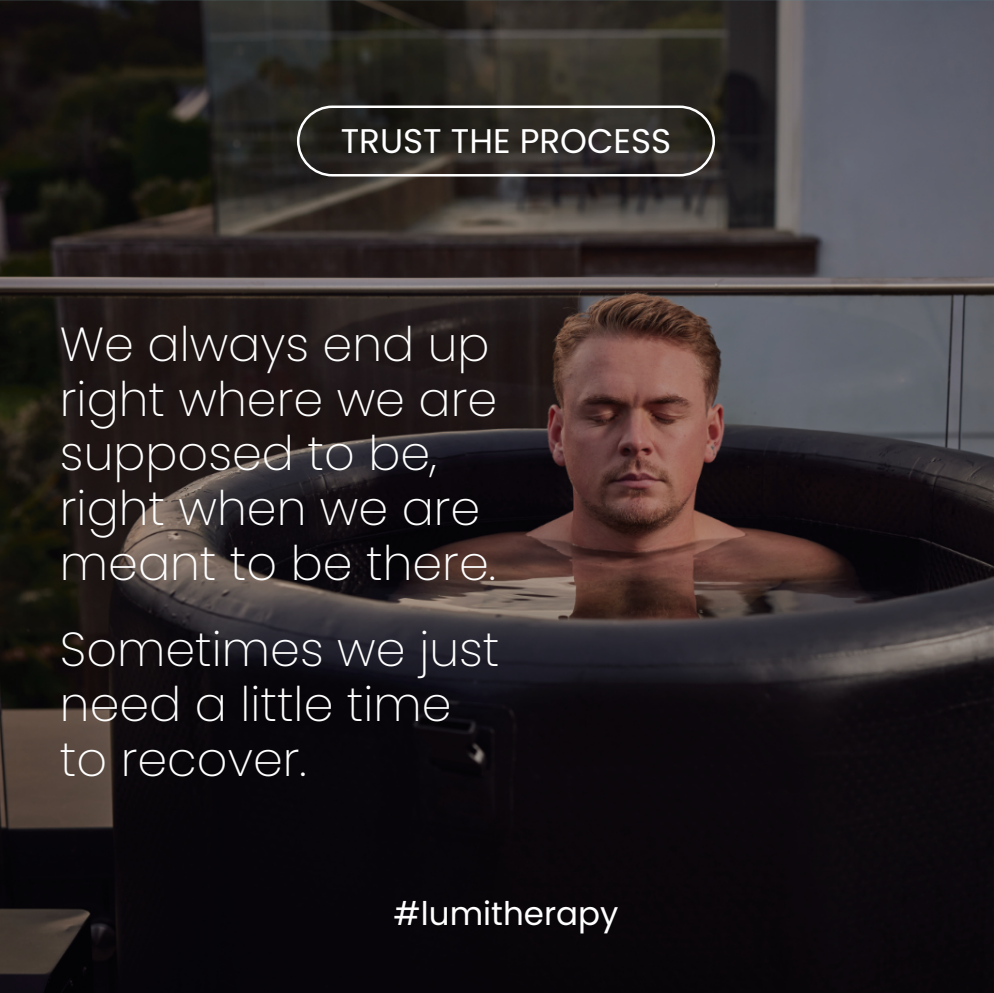
<style>
.page{position:relative;width:994px;height:993px;background:#fff}
.page>*{position:absolute;margin:0;border:0;box-sizing:border-box;transform-origin:0 0}
.t1{font:200 47.75px/54.8px "Poppins";color:#fff}
.t2{font:34.25px "Poppins";color:#fff}
.t3{font:32.5px "Poppins";color:#fff}
</style>
<div class="page">
<img style="left:1px;top:0;width:992px;height:992px">
<div style="left:297px;top:105px;width:417px;height:71px;border:2px solid #fff;border-radius:34px"></div>
<p class="t2" style="left:340px;top:117px;width:332px">TRUST THE PROCESS</p>
<p class="t1" style="left:60px;top:316px;width:438px">We always end up right where we are supposed to be, right when we are meant to be there.</p>
<p class="t1" style="left:60px;top:621px;width:441px">Sometimes we just need a little time to recover.</p>
<p class="t3" style="left:393px;top:890px;width:226px">#lumitherapy</p>
</div>
